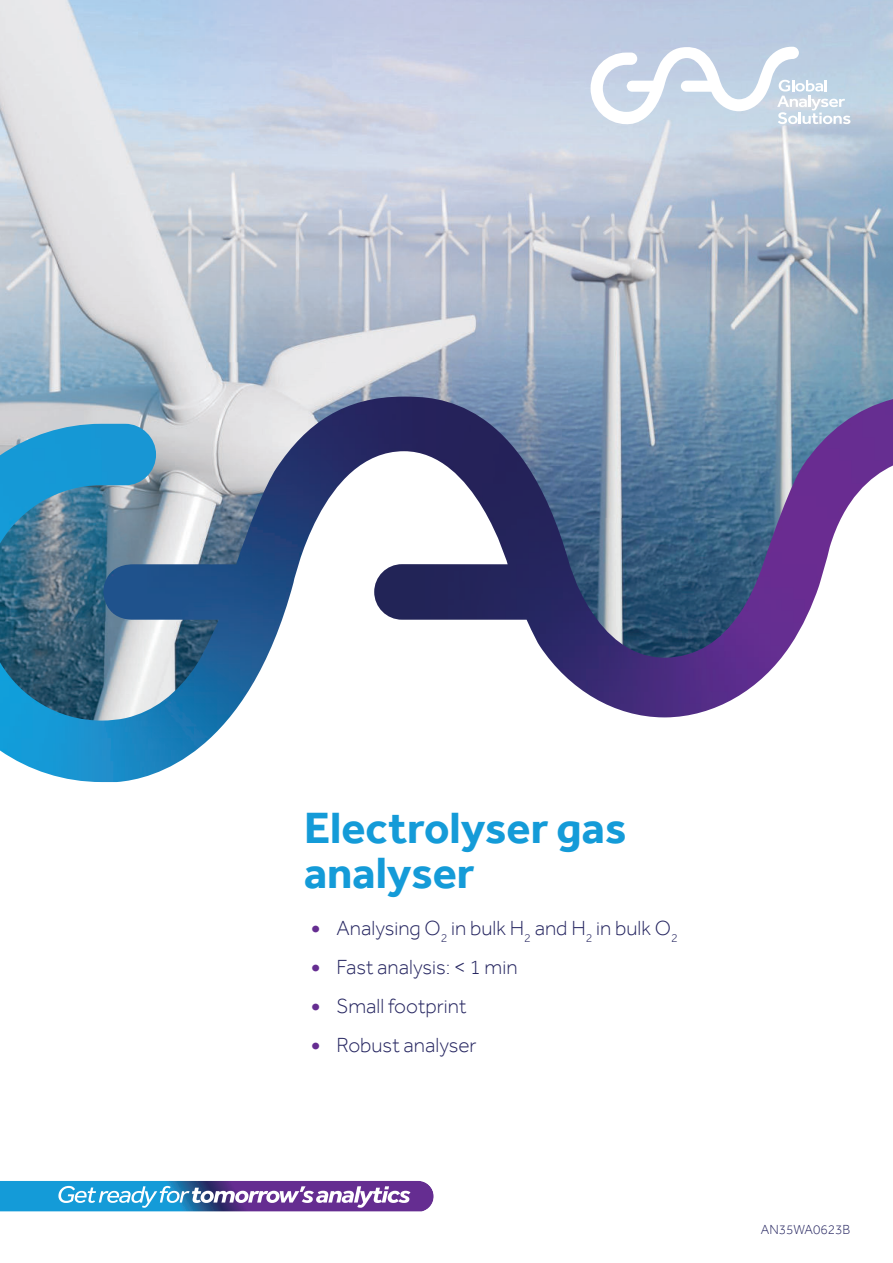
<style>
.page{position:relative;width:893px;height:1263px;background:#fff}
.page>*{position:absolute;margin:0;border:0;box-sizing:border-box;transform-origin:0 0}
.t1{font:700 45px/45px "Effra";color:#149bd8}
.t2{font:300 21px "Effra";color:#252560}
.t3{font:300 13.5px "Effra";color:#252560}
.s1{font-weight:700;font-size:24px;color:#652d91}
</style>
<div class="page">
<svg style="left:0;top:1181px;width:434px;height:30px;background:#5e7ebd"></svg>
<img style="left:0;top:0;width:735px;height:362px">
<img style="left:735px;top:0;width:158px;height:397px">
<img style="left:0;top:362px;width:314px;height:35px">
<img style="left:314px;top:362px;width:422px;height:35px">
<svg style="left:591px;top:47px;width:259px;height:81px"></svg>
<img style="left:0;top:397px;width:893px;height:385px">
<h1 class="t1" style="left:304px;top:808px;width:324px">Electrolyser gas analyser</h1>
<p class="t2" style="left:311px;top:919px;width:368px"><span class="s1">•</span> Analysing O<sub>2</sub> in bulk H<sub>2</sub> and H<sub>2</sub> in bulk O<sub>2</sub></p>
<p class="t2" style="left:311px;top:958px;width:208px"><span class="s1">•</span> Fast analysis: &lt; 1 min</p>
<p class="t2" style="left:311px;top:997px;width:157px"><span class="s1">•</span> Small footprint</p>
<p class="t2" style="left:311px;top:1036px;width:167px"><span class="s1">•</span> Robust analyser</p>
<p class="t3" style="left:761px;top:1223px;width:91px">AN35WA0623B</p>
</div>
